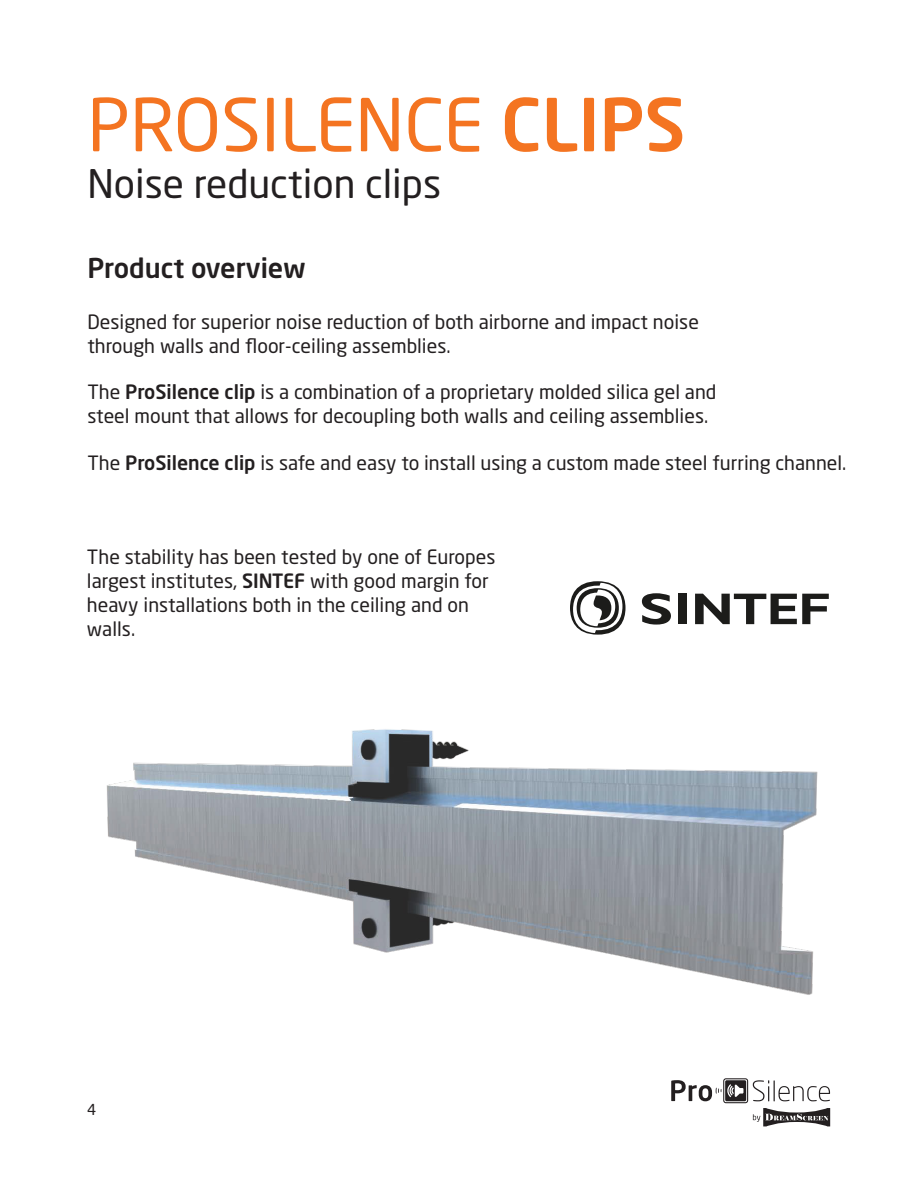
<style>
.page{position:relative;width:918px;height:1188px;background:#fff}
.page>*{position:absolute;margin:0;border:0;box-sizing:border-box;transform-origin:0 0}
.t1{font:72px "Neo Sans W1 G";color:#f47421}
.t2{font:39px "Neo Sans W1 G";color:#231f20}
.t3{font:500 27px "Neo Sans W1 G";color:#231f20}
.t4{font:19.5px/24px "Neo Sans W1 G";color:#231f20}
.t5{font:15px "Neo Sans W1 G";color:#231f20}
.s1{font-weight:500}
</style>
<div class="page">
<svg style="left:671px;top:1081px;width:159px;height:45px"></svg>
<img style="left:106px;top:581px;width:723px;height:500px">
<h1 class="t1" style="left:87px;top:81px;width:600px">PROSILENCE <span class="s1">CLIPS</span></h1>
<h2 class="t2" style="left:87px;top:160px;width:355px">Noise reduction clips</h2>
<h3 class="t3" style="left:87px;top:251px;width:220px">Product overview</h3>
<p class="t4" style="left:87px;top:309px;width:613px;line-height:24.5px">Designed for superior noise reduction of both airborne and impact noise through walls and floor-ceiling assemblies.</p>
<p class="t4" style="left:87px;top:380px;width:631px;line-height:23.4px">The <span class="s1">ProSilence clip</span> is a combination of a proprietary molded silica gel and steel mount that allows for decoupling both walls and ceiling assemblies.</p>
<p class="t4" style="left:87px;top:450px;width:761px">The <span class="s1">ProSilence clip</span> is safe and easy to install using a custom made steel furring channel.</p>
<p class="t4" style="left:87px;top:544px;width:410px">The stability has been tested by one of Europes largest institutes, <span class="s1">SINTEF</span> with good margin for heavy installations both in the ceiling and on walls.</p>
<p class="t5" style="left:87px;top:1100px;width:11px">4</p>
</div>
